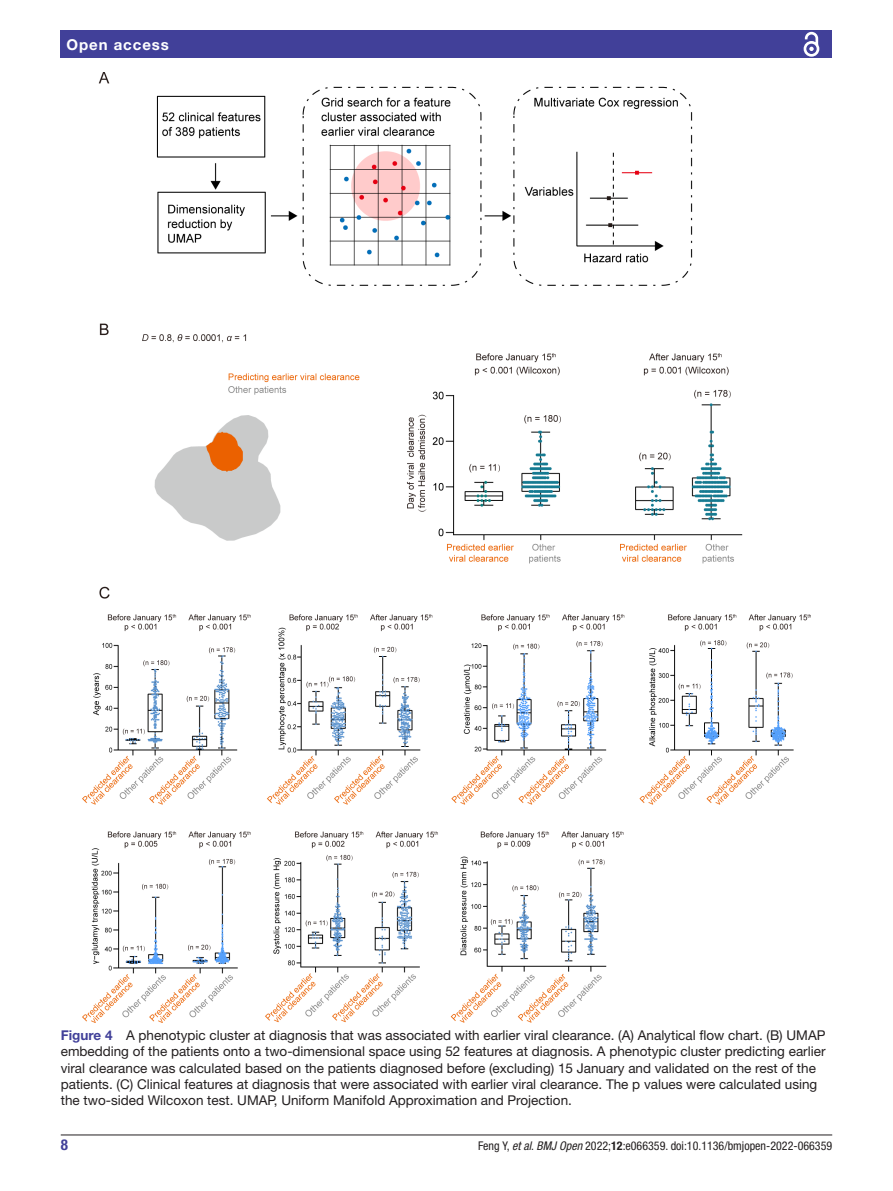
<style>
.page{position:relative;width:893px;height:1191px;background:#fff}
.page>*{position:absolute;margin:0;border:0;box-sizing:border-box;transform-origin:0 0}
.t1{font:700 15px "Helvetica Neue LT Std";letter-spacing:.065em;color:#fff}
.t2{font:700 condensed 15px "Helvetica Neue LT Std";color:#414099}
.t3{font:13.5px/16.2px "Helvetica Neue LT Std";color:#231f20}
.t4{font:condensed 12px "Helvetica Neue LT Std";color:#231f20}
.s1{font-weight:700;color:#414099}
.s2{font-style:italic}
.s3{font-weight:700}
</style>
<div class="page">
<hr style="left:61px;top:1134px;width:771px;height:1px;background:#231f20">
<div style="left:61px;top:31px;width:771px;height:27px;background:#414099"></div>
<svg style="left:803px;top:31px;width:17px;height:26px"></svg>
<img style="left:83px;top:73px;width:727px;height:949px">
<p class="t1" style="left:66px;top:35px;width:104px">Open access</p>
<p class="t3" style="left:61px;top:1027px;width:766px"><span class="s1">Figure 4</span> A phenotypic cluster at diagnosis that was associated with earlier viral clearance. (A) Analytical flow chart. (B) UMAP embedding of the patients onto a two-dimensional space using 52 features at diagnosis. A phenotypic cluster predicting earlier viral clearance was calculated based on the patients diagnosed before (excluding) 15 January and validated on the rest of the patients. (C) Clinical features at diagnosis that were associated with earlier viral clearance. The p values were calculated using the two-sided Wilcoxon test. UMAP, Uniform Manifold Approximation and Projection.</p>
<p class="t2" style="left:61px;top:1135px;width:9px">8</p>
<p class="t4" style="left:478px;top:1138px;width:355px">Feng Y, <span class="s2">et al</span>. <span class="s2">BMJ Open</span> 2022;<span class="s3">12</span>:e066359. doi:10.1136/bmjopen-2022-066359</p>
</div>
